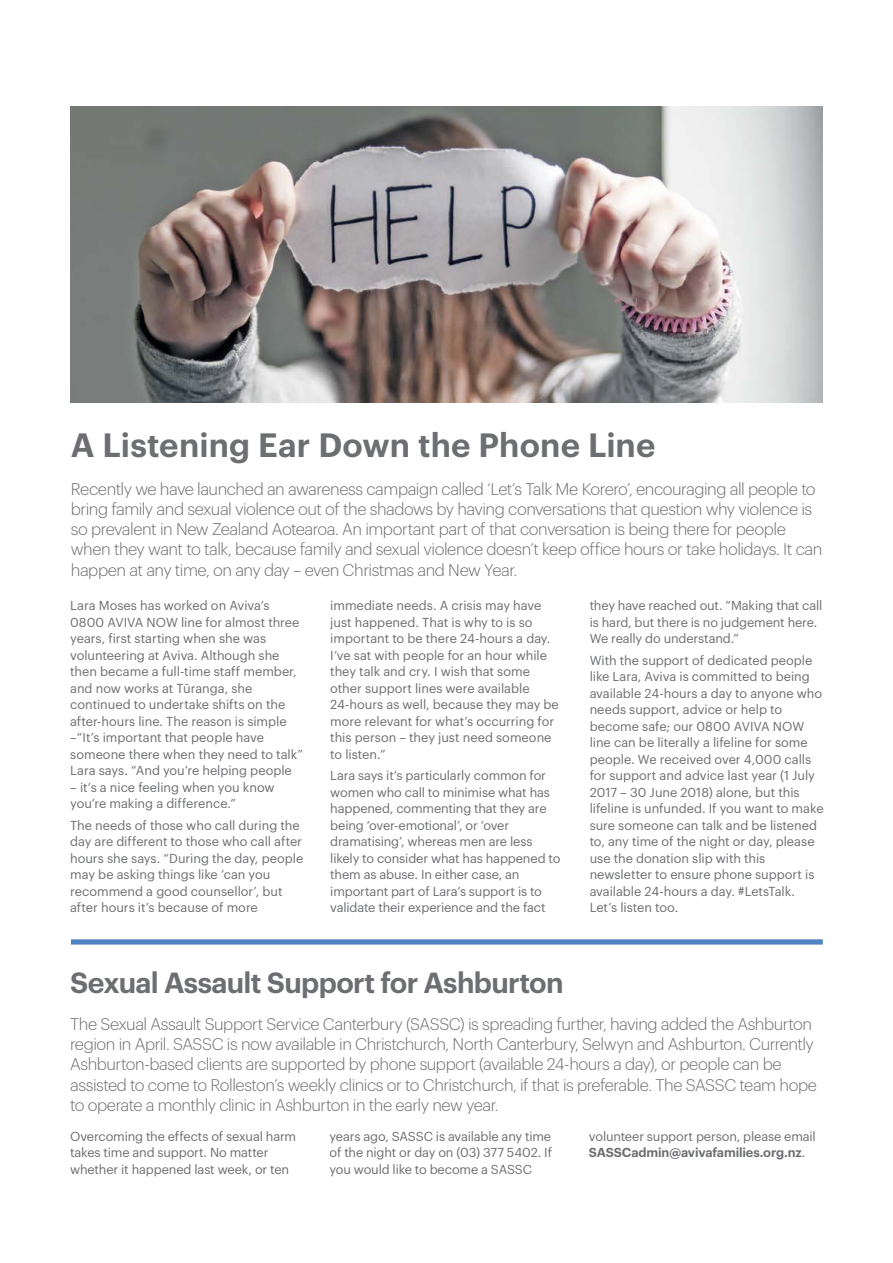
<style>
.page{position:relative;width:893px;height:1263px;background:#fff}
.page>*{position:absolute;margin:0;border:0;box-sizing:border-box;transform-origin:0 0}
.t1{font:600 33px "Graphik";letter-spacing:.005em;color:#6d6e71}
.t2{font:600 28.5px "Graphik";letter-spacing:-.025em;color:#6d6e71}
.t3{font:300 16.5px/20.2px "Graphik";letter-spacing:-.03em;color:#6d6e71}
.t4{font:12.75px/16.5px "Graphik";letter-spacing:-.005em;color:#6d6e71}
.s1{font-weight:600}
</style>
<div class="page">
<div style="left:71px;top:939px;width:752px;height:5px;background:#4f84c4"></div>
<img style="left:70px;top:106px;width:753px;height:297px">
<h1 class="t1" style="left:71px;top:420px;width:586px">A Listening Ear Down the Phone Line</h1>
<p class="t3" style="left:71px;top:477px;width:753px">Recently we have launched an awareness campaign called ‘Let’s Talk Me Korero’, encouraging all people to bring family and sexual violence out of the shadows by having conversations that question why violence is so prevalent in New Zealand Aotearoa. An important part of that conversation is being there for people when they want to talk, because family and sexual violence doesn’t keep office hours or take holidays. It can happen at any time, on any day – even Christmas and New Year.</p>
<p class="t4" style="left:590px;top:596px;width:234px">they have reached out. “Making that call is hard, but there is no judgement here.<br>We really do understand.”</p>
<p class="t4" style="left:590px;top:651px;width:235px">With the support of dedicated people like Lara, Aviva is committed to being available 24-hours a day to anyone who needs support, advice or help to become safe; our 0800 AVIVA NOW line can be literally a lifeline for some people. We received over 4,000 calls for support and advice last year (1 July 2017 – 30 June 2018) alone, but this lifeline is unfunded. If you want to make sure someone can talk and be listened to, any time of the night or day, please use the donation slip with this newsletter to ensure phone support is available 24-hours a day. #LetsTalk.<br>Let’s listen too.</p>
<p class="t4" style="left:330px;top:596px;width:230px">immediate needs. A crisis may have just happened. That is why to is so important to be there 24-hours a day.<br>I’ve sat with people for an hour while they talk and cry. I wish that some other support lines were available 24-hours as well, because they may be more relevant for what’s occurring for this person – they just need someone to listen.”</p>
<p class="t4" style="left:330px;top:766px;width:232px">Lara says it’s particularly common for women who call to minimise what has happened, commenting that they are being ‘over-emotional’, or ‘over dramatising’, whereas men are less likely to consider what has happened to them as abuse. In either case, an important part of Lara’s support is to validate their experience and the fact</p>
<p class="t4" style="left:70px;top:596px;width:234px">Lara Moses has worked on Aviva’s 0800 AVIVA NOW line for almost three years, first starting when she was volunteering at Aviva. Although she then became a full-time staff member, and now works at Tūranga, she continued to undertake shifts on the after-hours line. The reason is simple –“It’s important that people have someone there when they need to talk” Lara says. “And you’re helping people</p>
<p class="t4" style="left:70px;top:778px;width:206px">– it’s a nice feeling when you know you’re making a difference.”</p>
<p class="t4" style="left:70px;top:816px;width:235px">The needs of those who call during the day are different to those who call after hours she says. “During the day, people may be asking things like ‘can you recommend a good counsellor’, but after hours it’s because of more</p>
<h2 class="t2" style="left:70px;top:960px;width:495px">Sexual Assault Support for Ashburton</h2>
<p class="t3" style="left:70px;top:1012px;width:748px">The Sexual Assault Support Service Canterbury (SASSC) is spreading further, having added the Ashburton region in April. SASSC is now available in Christchurch, North Canterbury, Selwyn and Ashburton. Currently Ashburton-based clients are supported by phone support (available 24-hours a day), or people can be assisted to come to Rolleston’s weekly clinics or to Christchurch, if that is preferable. The SASSC team hope to operate a monthly clinic in Ashburton in the early new year.</p>
<p class="t4" style="left:70px;top:1127px;width:228px">Overcoming the effects of sexual harm takes time and support. No matter whether it happened last week, or ten</p>
<p class="t4" style="left:330px;top:1127px;width:224px;text-align:justify">years ago, SASSC is available any time of the night or day on (03) 377 5402. If you would like to become a SASSC</p>
<p class="t4" style="left:589px;top:1127px;width:228px">volunteer support person, please email<br><span class="s1">SASSCadmin@avivafamilies.org.nz</span>.</p>
</div>
